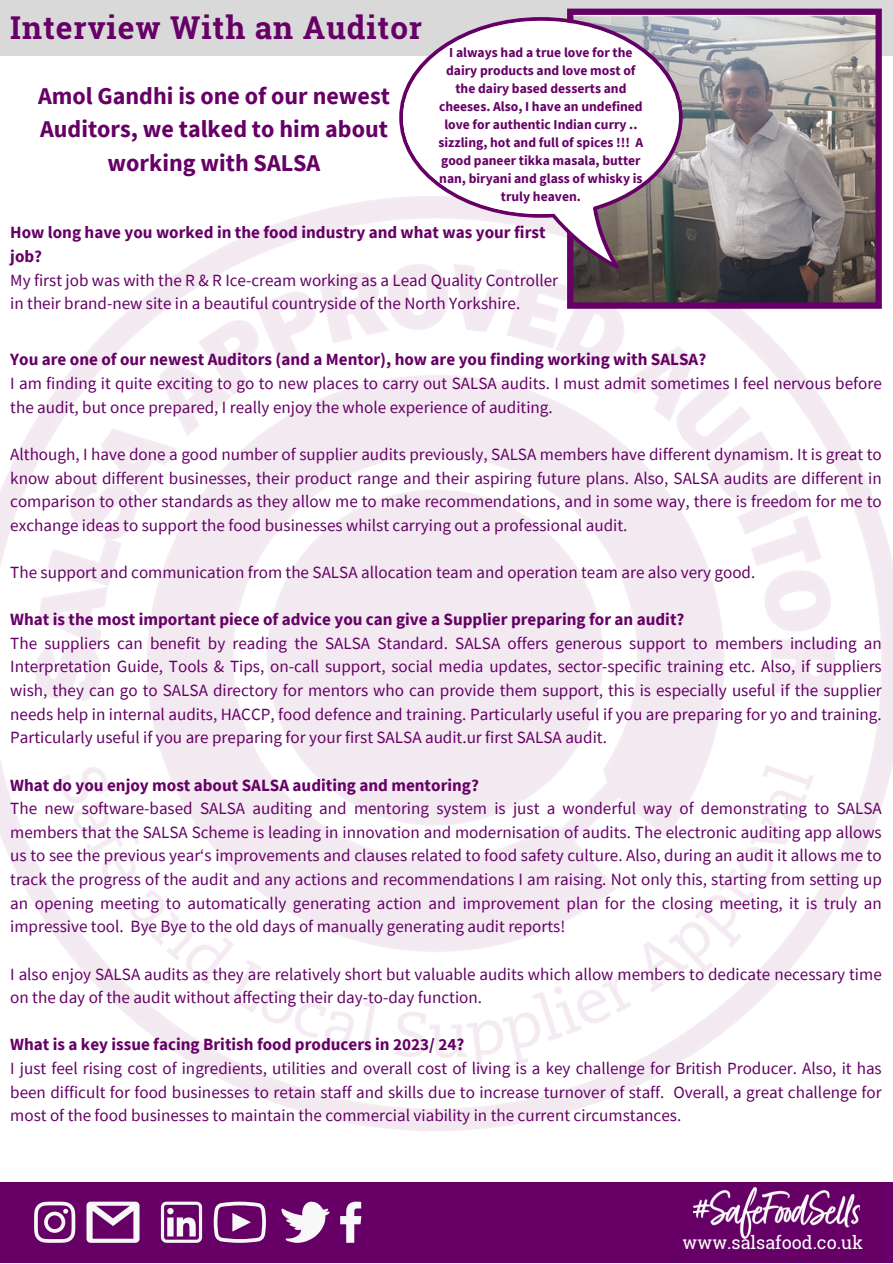
<style>
.page{position:relative;width:893px;height:1264px;background:#fff}
.page>*{position:absolute;margin:0;border:0;box-sizing:border-box;transform-origin:0 0}
.t1{font:700 31.5px "Roboto Slab";letter-spacing:.03em;color:#606}
.t2{font:700 24px/33.6px "Source Sans Pro";color:#606;text-align:center}
.t3{font:18px "Roboto Slab";color:#fff}
.t4{font:17.1px/23.5px "Source Sans Pro";color:#606;text-align:justify}
.t5{font:700 17.1px/23.5px "Source Sans Pro";color:#606}
.t6{font:700 13.65px/18px "Source Sans Pro";color:#606;text-align:center}
</style>
<div class="page">
<div style="left:0;top:1181px;width:892px;height:81px;background:#606"></div>
<img style="left:694px;top:1187px;width:165px;height:51px">
<div style="left:0;top:0;width:892px;height:55px;background:#d9d9d9"></div>
<img style="left:0;top:189px;width:892px;height:942px">
<svg style="left:567px;top:9px;width:314px;height:300px;background:#8c7f87"></svg>
<svg style="left:34px;top:1201px;width:327px;height:42px"></svg>
<svg style="left:399px;top:17px;width:283px;height:252px"></svg>
<svg style="left:403px;top:21px;width:275px;height:241px"></svg>
<p class="t1" style="left:10px;top:6px;width:413px">Interview With an Auditor</p>
<p class="t6" style="left:438px;top:43px;width:206px">I always had a true love for the dairy products and love most of the dairy based desserts and cheeses. Also, I have an undefined love for authentic Indian curry .. sizzling, hot and full of spices !!! A good paneer tikka masala, butter nan, biryani and glass of whisky is truly heaven.</p>
<p class="t5" style="left:10px;top:220px;width:537px">How long have you worked in the food industry and what was your first job?</p>
<p class="t4" style="left:10px;top:268px;width:549px">My first job was with the R &amp; R Ice-cream working as a Lead Quality Controller in their brand-new site in a beautiful countryside of the North Yorkshire.</p>
<p class="t2" style="left:38px;top:78px;width:353px">Amol Gandhi is one of our newest<br>Auditors, we talked to him about working with SALSA</p>
<p class="t5" style="left:10px;top:347px;width:697px">You are one of our newest Auditors (and a Mentor), how are you finding working with SALSA?</p>
<p class="t4" style="left:10px;top:371px;width:873px">I am finding it quite exciting to go to new places to carry out SALSA audits. I must admit sometimes I feel nervous before the audit, but once prepared, I really enjoy the whole experience of auditing.</p>
<p class="t4" style="left:10px;top:442px;width:873px">Although, I have done a good number of supplier audits previously, SALSA members have different dynamism. It is great to know about different businesses, their product range and their aspiring future plans. Also, SALSA audits are different in comparison to other standards as they allow me to make recommendations, and in some way, there is freedom for me to exchange ideas to support the food businesses whilst carrying out a professional audit.</p>
<p class="t4" style="left:10px;top:560px;width:746px">The support and communication from the SALSA allocation team and operation team are also very good.</p>
<p class="t5" style="left:10px;top:607px;width:675px">What is the most important piece of advice you can give a Supplier preparing for an audit?</p>
<p class="t4" style="left:10px;top:631px;width:873px">The suppliers can benefit by reading the SALSA Standard. SALSA offers generous support to members including an Interpretation Guide, Tools &amp; Tips, on-call support, social media updates, sector-specific training etc. Also, if suppliers wish, they can go to SALSA directory for mentors who can provide them support, this is especially useful if the supplier needs help in internal audits, HACCP, food defence and training. Particularly useful if you are preparing for yo and training.<br>Particularly useful if you are preparing for your first SALSA audit.ur first SALSA audit.</p>
<p class="t5" style="left:10px;top:772px;width:470px">What do you enjoy most about SALSA auditing and mentoring?</p>
<p class="t4" style="left:10px;top:796px;width:873px">The new software-based SALSA auditing and mentoring system is just a wonderful way of demonstrating to SALSA members that the SALSA Scheme is leading in innovation and modernisation of audits. The electronic auditing app allows us to see the previous year‘s improvements and clauses related to food safety culture. Also, during an audit it allows me to track the progress of the audit and any actions and recommendations I am raising. Not only this, starting from setting up an opening meeting to automatically generating action and improvement plan for the closing meeting, it is truly an impressive tool. Bye Bye to the old days of manually generating audit reports!</p>
<p class="t4" style="left:10px;top:961px;width:873px">I also enjoy SALSA audits as they are relatively short but valuable audits which allow members to dedicate necessary time on the day of the audit without affecting their day-to-day function.</p>
<p class="t5" style="left:10px;top:1032px;width:455px">What is a key issue facing British food producers in 2023/ 24?</p>
<p class="t4" style="left:10px;top:1056px;width:873px">I just feel rising cost of ingredients, utilities and overall cost of living is a key challenge for British Producer. Also, it has been difficult for food businesses to retain staff and skills due to increase turnover of staff. Overall, a great challenge for most of the food businesses to maintain the commercial viability in the current circumstances.</p>
<p class="t3" style="left:682px;top:1230px;width:182px">www.salsafood.co.uk</p>
</div>
